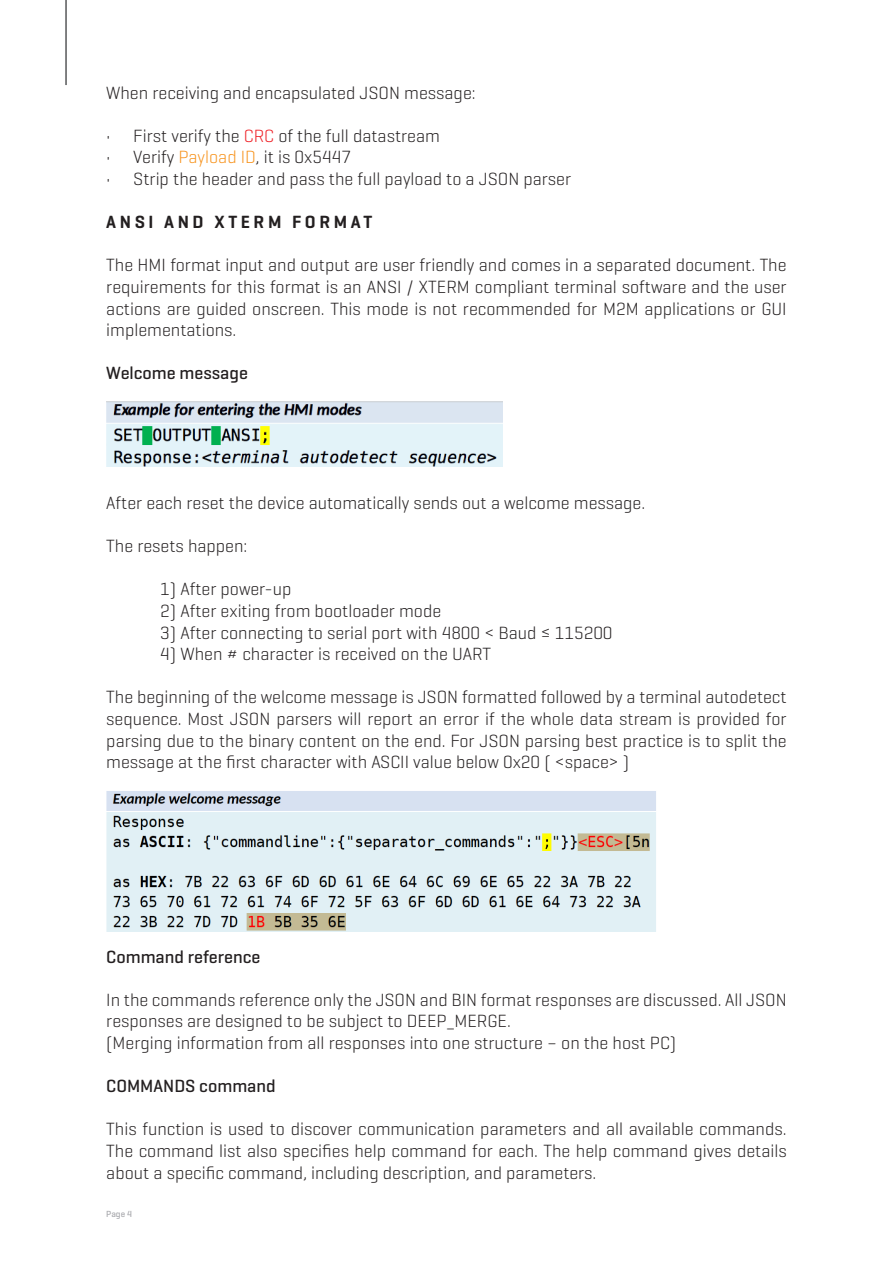
<style>
.page{position:relative;width:893px;height:1263px;background:#fff}
.page>*{position:absolute;margin:0;border:0;box-sizing:border-box;transform-origin:0 0}
.t1{font:300 18px/21.6px "Geogrotesque";color:#231f20;text-align:justify}
.t2{font:500 18px "Geogrotesque";color:#231f20}
.t3{font:600 18px "Geogrotesque";letter-spacing:.2em;color:#231f20}
.t4{font:500 9px "Geogrotesque";color:#a8a9ad}
.s1{color:#ee1d23}
.s2{color:#f7931d}
</style>
<div class="page">
<hr style="left:65px;top:0;width:2px;height:85px;background:#57585a">
<img style="left:106px;top:401px;width:397px;height:65px">
<img style="left:106px;top:791px;width:550px;height:141px">
<p class="t1" style="left:106px;top:81px;width:371px">When receiving and encapsulated JSON message:</p>
<p class="t1" style="left:106px;top:124px;width:335px">• First verify the <span class="s1">CRC</span> of the full datastream</p>
<p class="t1" style="left:106px;top:146px;width:246px">• Verify <span class="s2">Payload ID</span>, it is 0x5447</p>
<p class="t1" style="left:106px;top:167px;width:466px">• Strip the header and pass the full payload to a JSON parser</p>
<p class="t3" style="left:106px;top:211px;width:267px">ANSI AND XTERM FORMAT</p>
<p class="t1" style="left:106px;top:254px;width:682px">The HMI format input and output are user friendly and comes in a separated document. The requirements for this format is an ANSI / XTERM compliant terminal software and the user actions are guided onscreen. This mode is not recommended for M2M applications or GUI implementations.</p>
<p class="t2" style="left:106px;top:362px;width:143px">Welcome message</p>
<p class="t1" style="left:106px;top:491px;width:540px">After each reset the device automatically sends out a welcome message.</p>
<p class="t1" style="left:106px;top:535px;width:143px">The resets happen:</p>
<p class="t1" style="left:160px;top:578px;width:133px">1) After power-up</p>
<p class="t1" style="left:160px;top:599px;width:282px">2) After exiting from bootloader mode</p>
<p class="t1" style="left:160px;top:621px;width:454px">3) After connecting to serial port with 4800 &lt; Baud ≤ 115200</p>
<p class="t1" style="left:160px;top:643px;width:332px">4) When # character is received on the UART</p>
<p class="t1" style="left:106px;top:686px;width:682px">The beginning of the welcome message is JSON formatted followed by a terminal autodetect sequence. Most JSON parsers will report an error if the whole data stream is provided for parsing due to the binary content on the end. For JSON parsing best practice is to split the message at the first character with ASCII value below 0x20 ( &lt;space&gt; )</p>
<p class="t2" style="left:106px;top:945px;width:156px">Command reference</p>
<p class="t1" style="left:106px;top:988px;width:682px">In the commands reference only the JSON and BIN format responses are discussed. All JSON responses are designed to be subject to DEEP_MERGE.</p>
<p class="t1" style="left:106px;top:1031px;width:571px">(Merging information from all responses into one structure – on the host PC)</p>
<p class="t2" style="left:106px;top:1075px;width:171px">COMMANDS command</p>
<p class="t1" style="left:106px;top:1118px;width:682px">This function is used to discover communication parameters and all available commands.<br>The command list also specifies help command for each. The help command gives details about a specific command, including description, and parameters.</p>
<p class="t4" style="left:106px;top:1209px;width:27px">Page 4</p>
</div>
